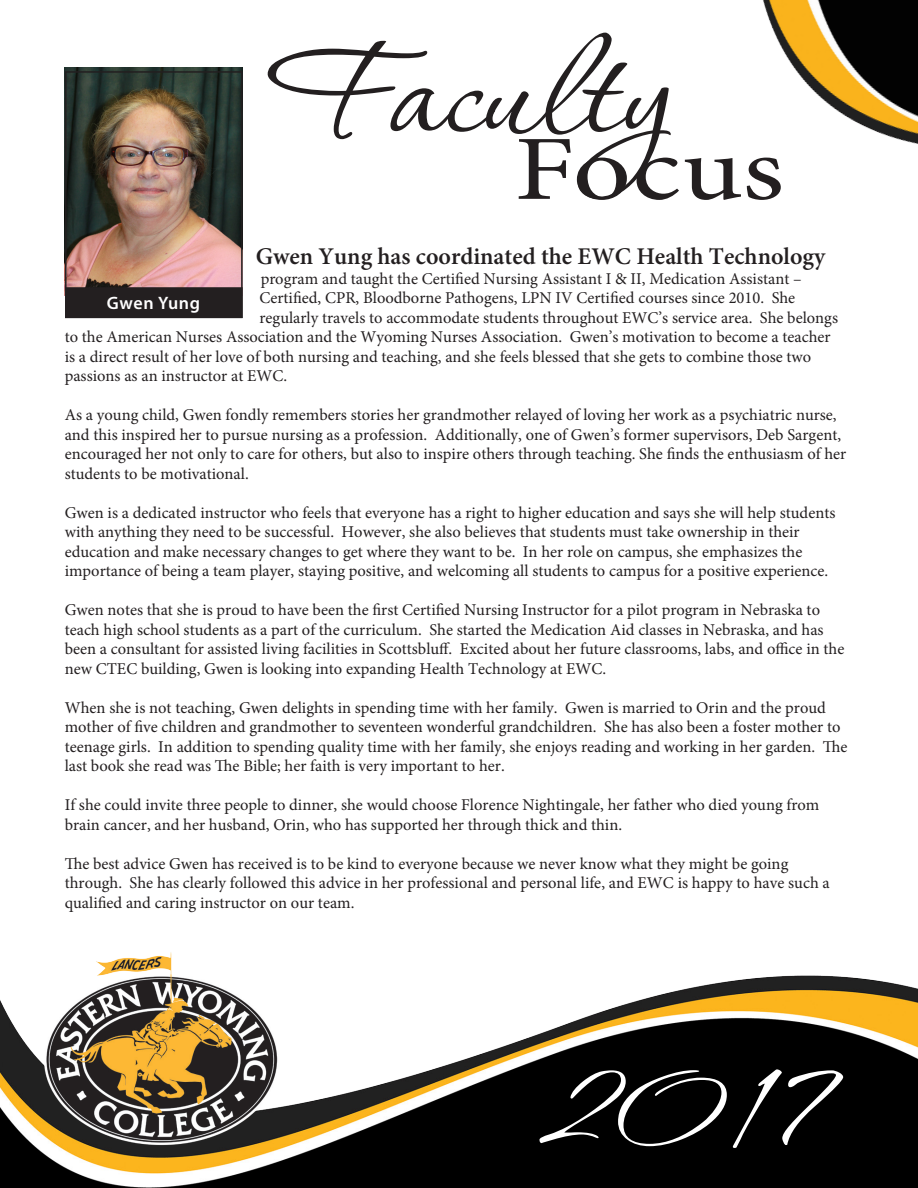
<style>
.page{position:relative;width:918px;height:1188px;background:#fff}
.page>*{position:absolute;margin:0;border:0;box-sizing:border-box;transform-origin:0 0}
.t1{font:195.45px "Corinthia";color:#fff;scale:1.15 1}
.t2{font:167.25px "Corinthia";color:#231f20;scale:1.12 1}
.t3{font:91.8px "Minion Pro";color:#231f20;scale:1.25 1}
.t4{font:600 24px "Minion Pro";color:#231f20}
.t5{font:600 18px "Myriad Pro";letter-spacing:.04em;color:#fff}
.t6{font:16.5px/19.5px "Minion Pro";color:#231f20}
</style>
<div class="page">
<img style="left:0;top:975px;width:918px;height:213px">
<img style="left:763px;top:0;width:155px;height:144px">
<img style="left:44px;top:952px;width:244px;height:195px">
<img style="left:65px;top:68px;width:177px;height:219px">
<div style="left:66px;top:288px;width:176px;height:29px;background:#231f20"></div>
<div style="left:65px;top:287px;width:178px;height:31px;border:2px solid #231f20"></div>
<div style="left:65px;top:71px;width:178px;height:247px;border:2px solid #231f20"></div>
<p class="t2" style="left:270px;top:6px;width:361px">Faculty</p>
<p class="t3" style="left:514px;top:108px;width:218px">Focus</p>
<p class="t4" style="left:256px;top:240px;width:571px">Gwen Yung has coordinated the EWC Health Technology</p>
<p class="t6" style="left:261px;top:269px;width:542px">program and taught the Certified Nursing Assistant I &amp; II, Medication Assistant –</p>
<p class="t6" style="left:259px;top:288px;width:537px">Certified, CPR, Bloodborne Pathogens, LPN IV Certified courses since 2010. She</p>
<p class="t6" style="left:65px;top:308px;width:775px;text-indent:195px">regularly travels to accommodate students throughout EWC’s service area. She belongs to the American Nurses Association and the Wyoming Nurses Association. Gwen’s motivation to become a teacher is a direct result of her love of both nursing and teaching, and she feels blessed that she gets to combine those two passions as an instructor at EWC.</p>
<p class="t6" style="left:65px;top:405px;width:783px">As a young child, Gwen fondly remembers stories her grandmother relayed of loving her work as a psychiatric nurse, and this inspired her to pursue nursing as a profession. Additionally, one of Gwen’s former supervisors, Deb Sargent, encouraged her not only to care for others, but also to inspire others through teaching. She finds the enthusiasm of her students to be motivational.</p>
<p class="t6" style="left:65px;top:503px;width:772px">Gwen is a dedicated instructor who feels that everyone has a right to higher education and says she will help students with anything they need to be successful. However, she also believes that students must take ownership in their education and make necessary changes to get where they want to be. In her role on campus, she emphasizes the importance of being a team player, staying positive, and welcoming all students to campus for a positive experience.</p>
<p class="t6" style="left:65px;top:600px;width:781px">Gwen notes that she is proud to have been the first Certified Nursing Instructor for a pilot program in Nebraska to teach high school students as a part of the curriculum. She started the Medication Aid classes in Nebraska, and has been a consultant for assisted living facilities in Scottsbluff. Excited about her future classrooms, labs, and office in the new CTEC building, Gwen is looking into expanding Health Technology at EWC.</p>
<p class="t6" style="left:65px;top:698px;width:784px">When she is not teaching, Gwen delights in spending time with her family. Gwen is married to Orin and the proud mother of five children and grandmother to seventeen wonderful grandchildren. She has also been a foster mother to teenage girls. In addition to spending quality time with her family, she enjoys reading and working in her garden. The last book she read was The Bible; her faith is very important to her.</p>
<p class="t6" style="left:65px;top:795px;width:756px">If she could invite three people to dinner, she would choose Florence Nightingale, her father who died young from brain cancer, and her husband, Orin, who has supported her through thick and thin.</p>
<p class="t6" style="left:65px;top:854px;width:767px">The best advice Gwen has received is to be kind to everyone because we never know what they might be going through. She has clearly followed this advice in her professional and personal life, and EWC is happy to have such a qualified and caring instructor on our team.</p>
<p class="t5" style="left:107px;top:291px;width:95px">Gwen Yung</p>
<p class="t1" style="left:541px;top:996px;width:265px">2017</p>
</div>
